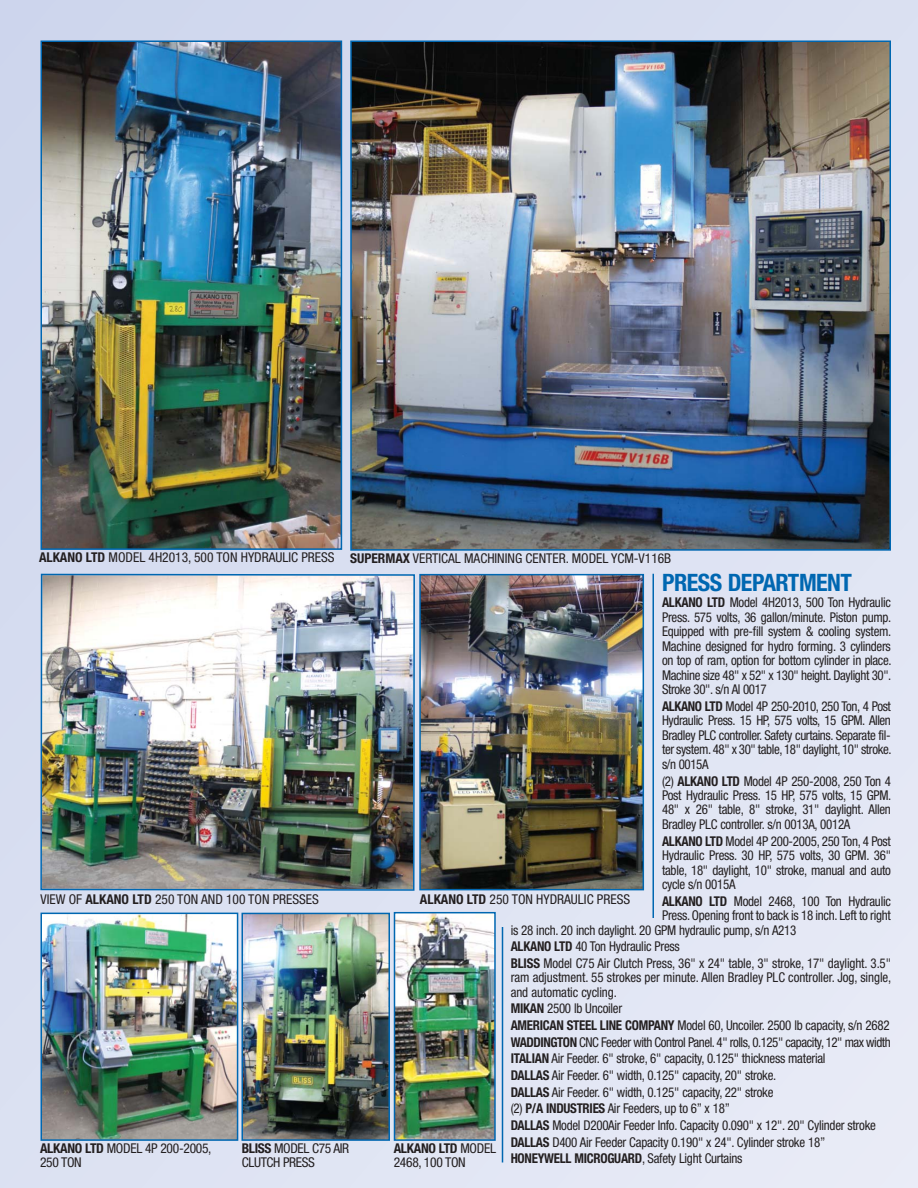
<style>
.page{position:relative;width:918px;height:1188px;background:#fff}
.page>*{position:absolute;margin:0;border:0;box-sizing:border-box;transform-origin:0 0}
.t1{font:700 condensed 24px "Helvetica Neue";letter-spacing:-.02em;color:#0067b1}
.t2{font:condensed 13.5px/14.4px "Helvetica Neue";letter-spacing:-.02em;color:#231f20;text-align:justify;scale:.96 1}
.t3{font:condensed 13.5px "Helvetica Neue";color:#231f20}
.t4{font:condensed 13.5px/13.5px "Helvetica Neue";letter-spacing:-.02em;color:#231f20}
.s1{font-weight:700}
</style>
<div class="page">
<div style="left:0;top:0;width:918px;height:1188px;background:linear-gradient(to right,#d3daef,#e5e9f5)"></div>
<img style="left:43px;top:916px;width:192px;height:222px">
<div style="left:40px;top:913px;width:198px;height:228px;border:2px solid #0067b1"></div>
<img style="left:40px;top:573px;width:376px;height:319px">
<img style="left:422px;top:577px;width:219px;height:310px">
<div style="left:419px;top:574px;width:225px;height:316px;border:2px solid #0067b1"></div>
<img style="left:43px;top:43px;width:296px;height:504px">
<div style="left:40px;top:40px;width:302px;height:510px;border:2px solid #0067b1"></div>
<img style="left:245px;top:916px;width:142px;height:222px">
<div style="left:242px;top:913px;width:148px;height:228px;border:2px solid #0067b1"></div>
<img style="left:397px;top:915px;width:96px;height:223px">
<div style="left:394px;top:912px;width:102px;height:229px;border:2px solid #0067b1"></div>
<img style="left:353px;top:43px;width:535px;height:505px">
<div style="left:350px;top:40px;width:541px;height:511px;border:2px solid #0067b1"></div>
<hr style="left:652px;top:574px;width:2px;height:344px;background:#0067b1">
<hr style="left:502px;top:927px;width:1px;height:235px;background:#0067b1">
<p class="t3" style="left:39px;top:553px;width:297px"><span class="s1">ALKANO LTD</span> MODEL 4H2013, 500 TON HYDRAULIC PRESS</p>
<p class="t3" style="left:350px;top:553px;width:323px"><span class="s1">SUPERMAX</span> VERTICAL MACHINING CENTER. MODEL YCM-V116B</p>
<h1 class="t1" style="left:662px;top:574px;width:192px">PRESS DEPARTMENT</h1>
<p class="t2" style="left:662px;top:597px;width:240px"><span class="s1">ALKANO LTD</span> Model 4H2013, 500 Ton Hydraulic Press. 575 volts, 36 gallon/minute. Piston pump.<br>Equipped with pre-fill system &amp; cooling system.<br>Machine designed for hydro forming. 3 cylinders on top of ram, option for bottom cylinder in place.<br>Machine size 48" x 52" x 130" height. Daylight 30".<br>Stroke 30". s/n Al 0017</p>
<p class="t2" style="left:662px;top:700px;width:241px"><span class="s1">ALKANO LTD</span> Model 4P 250-2010, 250 Ton, 4 Post Hydraulic Press. 15 HP, 575 volts, 15 GPM. Allen Bradley PLC controller. Safety curtains. Separate fil&shy;ter system. 48" x 30" table, 18" daylight, 10" stroke. s/n 0015A</p>
<p class="t2" style="left:662px;top:775px;width:240px">(2) <span class="s1">ALKANO LTD</span> Model 4P 250-2008, 250 Ton 4<br>Post Hydraulic Press. 15 HP, 575 volts, 15 GPM.<br>48" x 26" table, 8" stroke, 31" daylight. Allen Bradley PLC controller. s/n 0013A, 0012A</p>
<p class="t2" style="left:662px;top:835px;width:240px"><span class="s1">ALKANO LTD</span> Model 4P 200-2005, 250 Ton, 4 Post Hydraulic Press. 30 HP, 575 volts, 30 GPM. 36" table, 18" daylight, 10" stroke, manual and auto cycle s/n 0015A</p>
<p class="t2" style="left:662px;top:895px;width:240px"><span class="s1">ALKANO LTD</span> Model 2468, 100 Ton Hydraulic</p>
<p class="t2" style="left:662px;top:909px;width:240px">Press. Opening front to back is 18 inch. Left to right</p>
<p class="t2" style="left:511px;top:924px;width:299px">is 28 inch. 20 inch daylight. 20 GPM hydraulic pump, s/n A213</p>
<p class="t2" style="left:511px;top:939px;width:398px;line-height:16.6px"><span class="s1">ALKANO LTD</span> 40 Ton Hydraulic Press<br><span class="s1">BLISS</span> Model C75 Air Clutch Press, 36" x 24" table, 3" stroke, 17" daylight. 3.5"</p>
<p class="t2" style="left:511px;top:971px;width:398px">ram adjustment. 55 strokes per minute. Allen Bradley PLC controller. Jog, single, and automatic cycling.</p>
<p class="t2" style="left:511px;top:1001px;width:397px;line-height:16.6px;text-align:left"><span class="s1">MIKAN</span> 2500 lb Uncoiler<br><span class="s1">AMERICAN STEEL LINE COMPANY</span> Model 60, Uncoiler. 2500 lb capacity, s/n 2682<br><span class="s1">WADDINGTON</span> CNC Feeder with Control Panel. 4" rolls, 0.125" capacity, 12" max width <span class="s1">ITALIAN</span> Air Feeder. 6" stroke, 6" capacity, 0.125" thickness material<br><span class="s1">DALLAS</span> Air Feeder. 6" width, 0.125" capacity, 20" stroke.<br><span class="s1">DALLAS</span> Air Feeder. 6" width, 0.125" capacity, 22" stroke<br>(2) <span class="s1">P/A INDUSTRIES</span> Air Feeders, up to 6” x 18”<br><span class="s1">DALLAS</span> Model D200Air Feeder Info. Capacity 0.090" x 12". 20" Cylinder stroke <span class="s1">DALLAS</span> D400 Air Feeder Capacity 0.190" x 24". Cylinder stroke 18”<br><span class="s1">HONEYWELL MICROGUARD</span>, Safety Light Curtains</p>
<p class="t3" style="left:40px;top:894px;width:280px">VIEW OF <span class="s1">ALKANO LTD</span> 250 TON AND 100 TON PRESSES</p>
<p class="t3" style="left:420px;top:894px;width:212px"><span class="s1">ALKANO LTD</span> 250 TON HYDRAULIC PRESS</p>
<p class="t4" style="left:40px;top:1143px;width:173px"><span class="s1">ALKANO LTD</span> MODEL 4P 200-2005,<br>250 TON</p>
<p class="t4" style="left:242px;top:1143px;width:109px"><span class="s1">BLISS</span> MODEL C75 AIR<br>CLUTCH PRESS</p>
<p class="t4" style="left:394px;top:1143px;width:104px"><span class="s1">ALKANO LTD</span> MODEL<br>2468, 100 TON</p>
</div>
